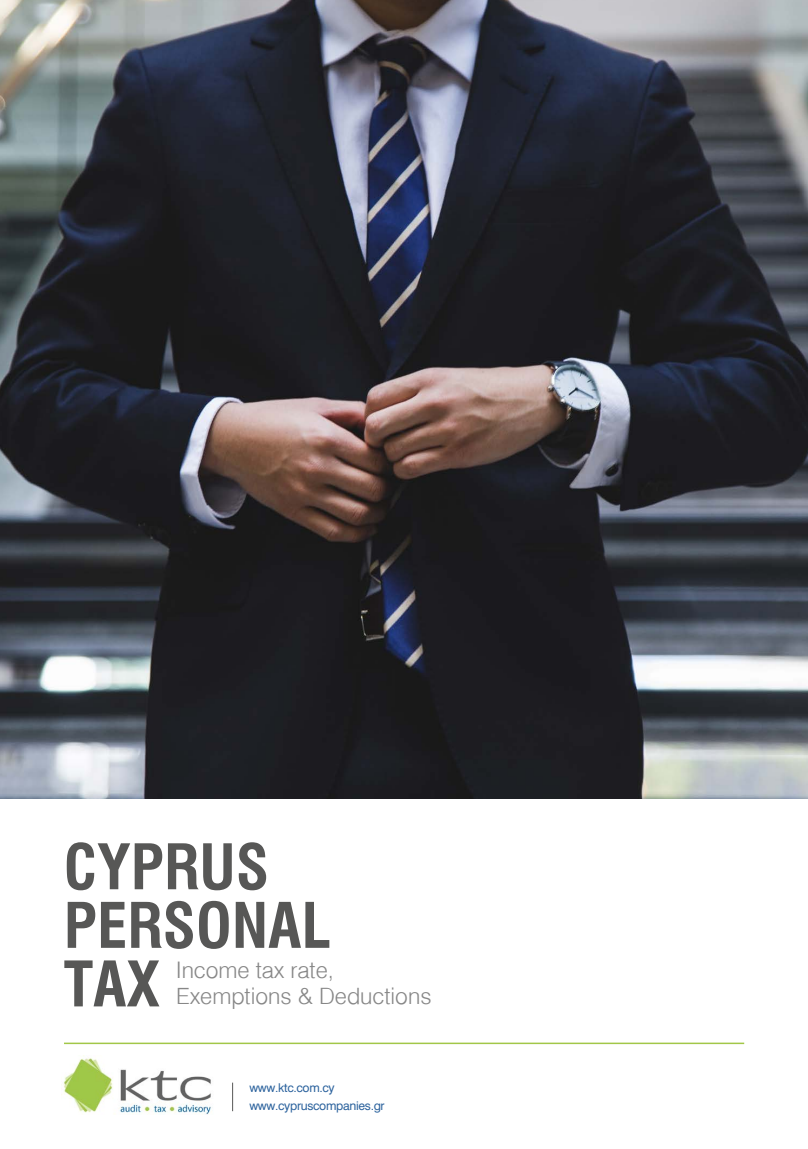
<style>
.page{position:relative;width:808px;height:1149px;background:#fff}
.page>*{position:absolute;margin:0;border:0;box-sizing:border-box;transform-origin:0 0}
.t1{font:700 63px/58.5px "Mg Helvetica Cond";color:#575756}
.t2{font:300 22.5px/25.5px "Mg Helvetica";color:#878787}
.t3{font:12px/18px "Mg Helvetica";letter-spacing:-.025em;color:#2b629d}
</style>
<div class="page">
<img style="left:0;top:0;width:808px;height:798px">
<img style="left:63px;top:1055px;width:148px;height:58px">
<svg style="left:232px;top:1082px;width:1px;height:28px"></svg>
<hr style="left:64px;top:1042px;width:680px;height:1px;background:#a2c748">
<h1 class="t1" style="left:64px;top:837px;width:269px">CYPRUS<br>PERSONAL<br>TAX</h1>
<h2 class="t2" style="left:176px;top:957px;width:257px">Income tax rate,<br>Exemptions &amp; Deductions</h2>
<p class="t3" style="left:249px;top:1078px;width:137px">www.ktc.com.cy www.cypruscompanies.gr</p>
</div>
